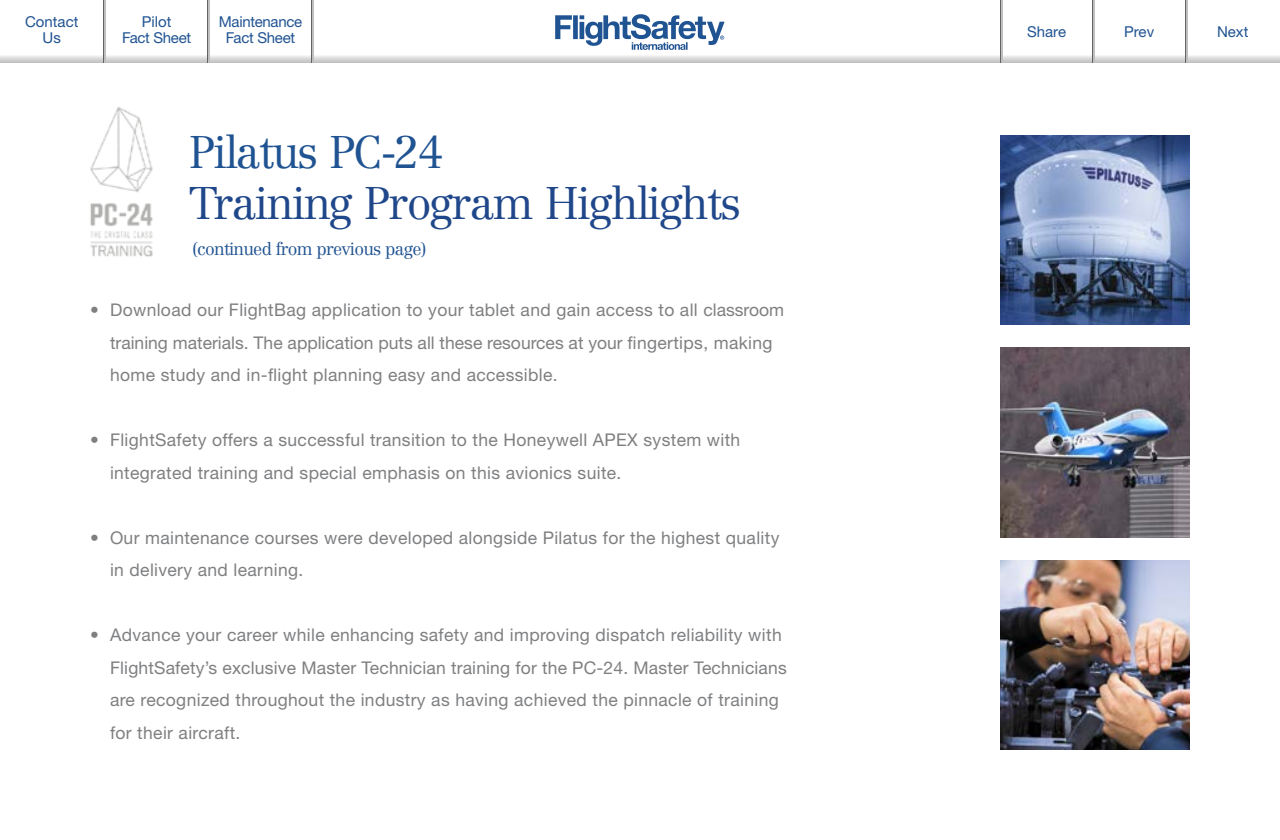
<style>
.page{position:relative;width:1280px;height:840px;background:#fff}
.page>*{position:absolute;margin:0;border:0;box-sizing:border-box;transform-origin:0 0}
.t1{font:300 45px "Centennial";letter-spacing:-.04em;color:#1f478a}
.t2{font:300 45px "Centennial";letter-spacing:-.04em;color:#205392}
.t3{font:17.5px/32.5px "Helvetica Neue";letter-spacing:.02em;color:#7e7f81}
.t4{font:300 17.5px "Centennial";letter-spacing:-.04em;color:#205392}
.t5{font:15px/16.2px "Helvetica Neue";letter-spacing:-.02em;color:#205392;text-align:center}
.t6{font:15px/16.2px "Helvetica Neue";color:#205392;text-align:center}
</style>
<div class="page">
<svg style="left:555px;top:14px;width:170px;height:36px"></svg>
<svg style="left:0;top:54px;width:1280px;height:8px"></svg>
<hr style="left:104px;top:0;width:1px;height:62px;background:#636363">
<hr style="left:105px;top:0;width:1px;height:62px;background:#bfbfbf">
<hr style="left:207px;top:0;width:2px;height:62px;background:#636363">
<hr style="left:209px;top:0;width:1px;height:62px;background:#bfbfbf">
<hr style="left:311px;top:0;width:1px;height:62px;background:#636363">
<hr style="left:312px;top:0;width:2px;height:62px;background:#bfbfbf">
<hr style="left:1000px;top:0;width:1px;height:62px;background:#636363">
<hr style="left:1001px;top:0;width:1px;height:62px;background:#bfbfbf">
<hr style="left:1092px;top:0;width:2px;height:62px;background:#636363">
<hr style="left:1094px;top:0;width:1px;height:62px;background:#bfbfbf">
<hr style="left:1185px;top:0;width:1px;height:62px;background:#636363">
<hr style="left:1186px;top:0;width:2px;height:62px;background:#bfbfbf">
<img style="left:1000px;top:135px;width:190px;height:190px">
<img style="left:1000px;top:560px;width:190px;height:190px">
<img style="left:1000px;top:348px;width:190px;height:190px">
<img style="left:90px;top:107px;width:63px;height:150px">
<p class="t6" style="left:25px;top:13px;width:55px">Contact<br>Us</p>
<p class="t5" style="left:219px;top:13px;width:85px">Maintenance<br>Fact Sheet</p>
<p class="t5" style="left:1027px;top:23px;width:40px">Share</p>
<p class="t5" style="left:122px;top:13px;width:70px">Pilot<br>Fact Sheet</p>
<p class="t5" style="left:1124px;top:23px;width:32px">Prev</p>
<p class="t5" style="left:1217px;top:23px;width:33px">Next</p>
<h1 class="t2" style="left:189px;top:125px;width:257px">Pilatus PC-24</h1>
<h1 class="t1" style="left:189px;top:176px;width:554px">Training Program Highlights</h1>
<p class="t4" style="left:192px;top:238px;width:235px">(continued from previous page)</p>
<p class="t3" style="left:110px;top:294px;width:676px;text-indent:-20px">• Download our FlightBag application to your tablet and gain access to all classroom training materials. The application puts all these resources at your fingertips, making home study and in-flight planning easy and accessible.</p>
<p class="t3" style="left:110px;top:424px;width:632px;text-indent:-20px">• FlightSafety offers a successful transition to the Honeywell APEX system with integrated training and special emphasis on this avionics suite.</p>
<p class="t3" style="left:110px;top:521px;width:671px;text-indent:-20px">• Our maintenance courses were developed alongside Pilatus for the highest quality in delivery and learning.</p>
<p class="t3" style="left:110px;top:619px;width:678px;text-indent:-20px">• Advance your career while enhancing safety and improving dispatch reliability with FlightSafety’s exclusive Master Technician training for the PC-24. Master Technicians are recognized throughout the industry as having achieved the pinnacle of training for their aircraft.</p>
</div>
